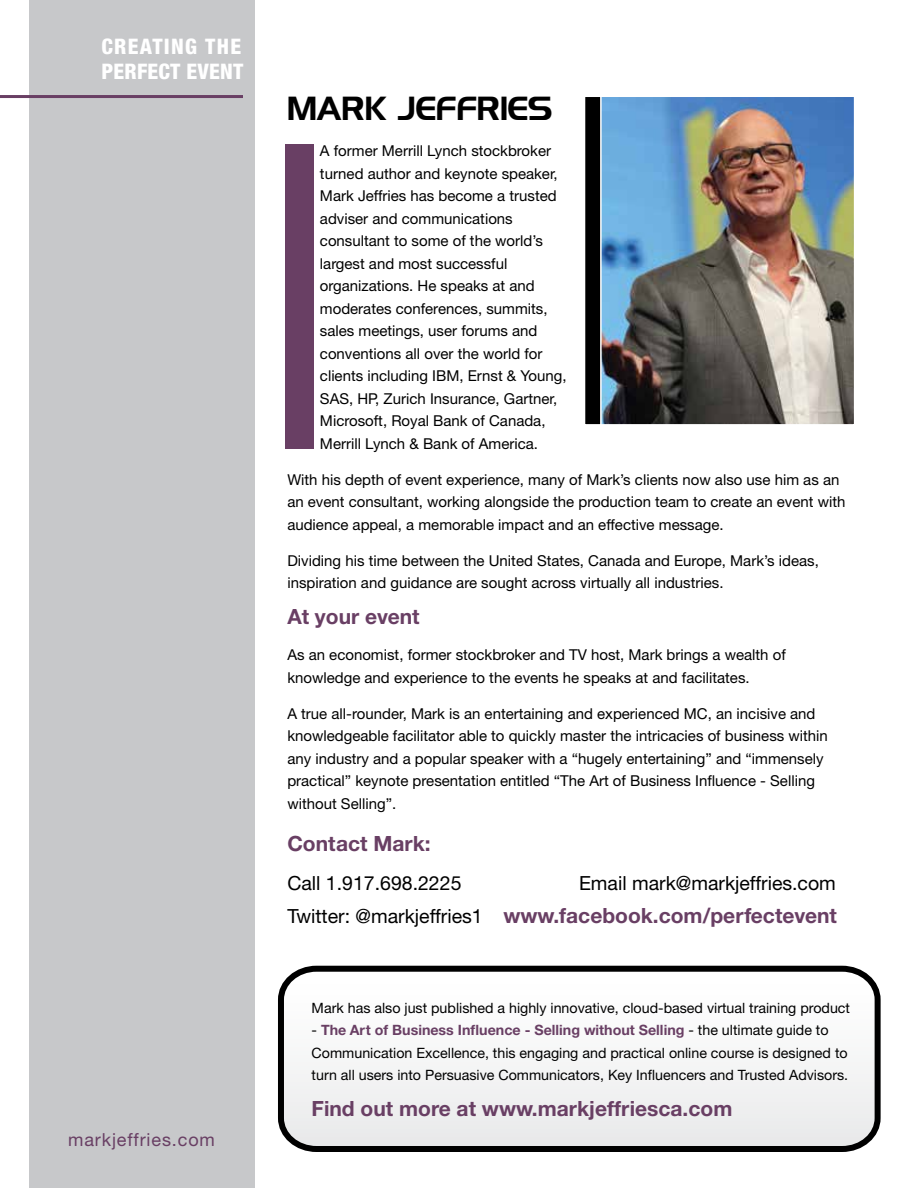
<style>
.page{position:relative;width:918px;height:1188px;background:#fff}
.page>*{position:absolute;margin:0;border:0;box-sizing:border-box;transform-origin:0 0}
.t1{font:30px "Highland Gothic FLF";color:#000}
.t2{font:800 condensed 21.45px/25.3px "Helvetica Neue";letter-spacing:.01em;color:#fff}
.t3{font:700 21px "Helvetica Neue CE";color:#693f64}
.t4{font:19.5px "Helvetica Neue";color:#000}
.t5{font:18px "Helvetica Neue";letter-spacing:.05em;color:#693f64}
.t6{font:15px/22.5px "Helvetica Neue";color:#000}
.t7{font:14.25px/22.5px "Helvetica Neue";color:#000}
.t8{font:700 14.25px "Helvetica Neue CE";color:#693f64}
.s1{font-family:"Helvetica Neue";font-weight:400;font-size:19.5px;color:#000}
.s2{font-family:"Helvetica Neue";font-weight:400;color:#000}
</style>
<div class="page">
<div style="left:29px;top:0;width:225px;height:1188px;background:#c7c8ca"></div>
<hr style="left:0;top:95px;width:243px;height:3px;background:#693f64">
<svg style="left:278px;top:965px;width:603px;height:187px"></svg>
<div style="left:285px;top:145px;width:28px;height:304px;background:#693f64"></div>
<img style="left:602px;top:99px;width:250px;height:324px">
<div style="left:586px;top:96px;width:269px;height:330px;border:2px solid #fff"></div>
<svg style="left:585px;top:96px;width:17px;height:330px;background:#1f2021"></svg>
<h2 class="t2" style="left:102px;top:33px;width:143px">CREATING THE<br>PERFECT EVENT</h2>
<p class="t5" style="left:68px;top:1129px;width:148px">markjeffries.com</p>
<h1 class="t1" style="left:287px;top:87px;width:267px">MARK JEFFRIES</h1>
<p class="t6" style="left:320px;top:139px;width:248px">A former Merrill Lynch stockbroker turned author and keynote speaker, Mark Jeffries has become a trusted adviser and communications consultant to some of the world’s largest and most successful organizations. He speaks at and moderates conferences, summits, sales meetings, user forums and conventions all over the world for clients including IBM, Ernst &amp; Young, SAS, HP, Zurich Insurance, Gartner, Microsoft, Royal Bank of Canada, Merrill Lynch &amp; Bank of America.</p>
<p class="t6" style="left:287px;top:468px;width:560px">With his depth of event experience, many of Mark’s clients now also use him as an an event consultant, working alongside the production team to create an event with audience appeal, a memorable impact and an effective message.</p>
<p class="t6" style="left:287px;top:549px;width:533px">Dividing his time between the United States, Canada and Europe, Mark’s ideas, inspiration and guidance are sought across virtually all industries.</p>
<h3 class="t3" style="left:287px;top:604px;width:134px">At your event</h3>
<p class="t6" style="left:287px;top:643px;width:500px">As an economist, former stockbroker and TV host, Mark brings a wealth of knowledge and experience to the events he speaks at and facilitates.</p>
<p class="t6" style="left:287px;top:702px;width:542px">A true all-rounder, Mark is an entertaining and experienced MC, an incisive and knowledgeable facilitator able to quickly master the intricacies of business within any industry and a popular speaker with a “hugely entertaining” and “immensely practical” keynote presentation entitled “The Art of Business Influence - Selling without Selling”.</p>
<h3 class="t3" style="left:287px;top:831px;width:145px">Contact Mark:</h3>
<h3 class="t4" style="left:287px;top:872px;width:176px">Call 1.917.698.2225</h3>
<h3 class="t4" style="left:579px;top:872px;width:258px">Email mark@markjeffries.com</h3>
<h3 class="t3" style="left:287px;top:902px;width:551px"><span class="s1">Twitter: @markjeffries1</span> www.facebook.com/perfectevent</h3>
<p class="t7" style="left:312px;top:996px;width:540px">Mark has also just published a highly innovative, cloud-based virtual training product</p>
<p class="t8" style="left:312px;top:1021px;width:519px"><span class="s2">-</span> The Art of Business Influence - Selling without Selling <span class="s2">- the ultimate guide to</span></p>
<p class="t7" style="left:312px;top:1041px;width:538px">Communication Excellence, this engaging and practical online course is designed to turn all users into Persuasive Communicators, Key Influencers and Trusted Advisors.</p>
<h3 class="t3" style="left:312px;top:1096px;width:422px">Find out more at www.markjeffriesca.com</h3>
</div>
